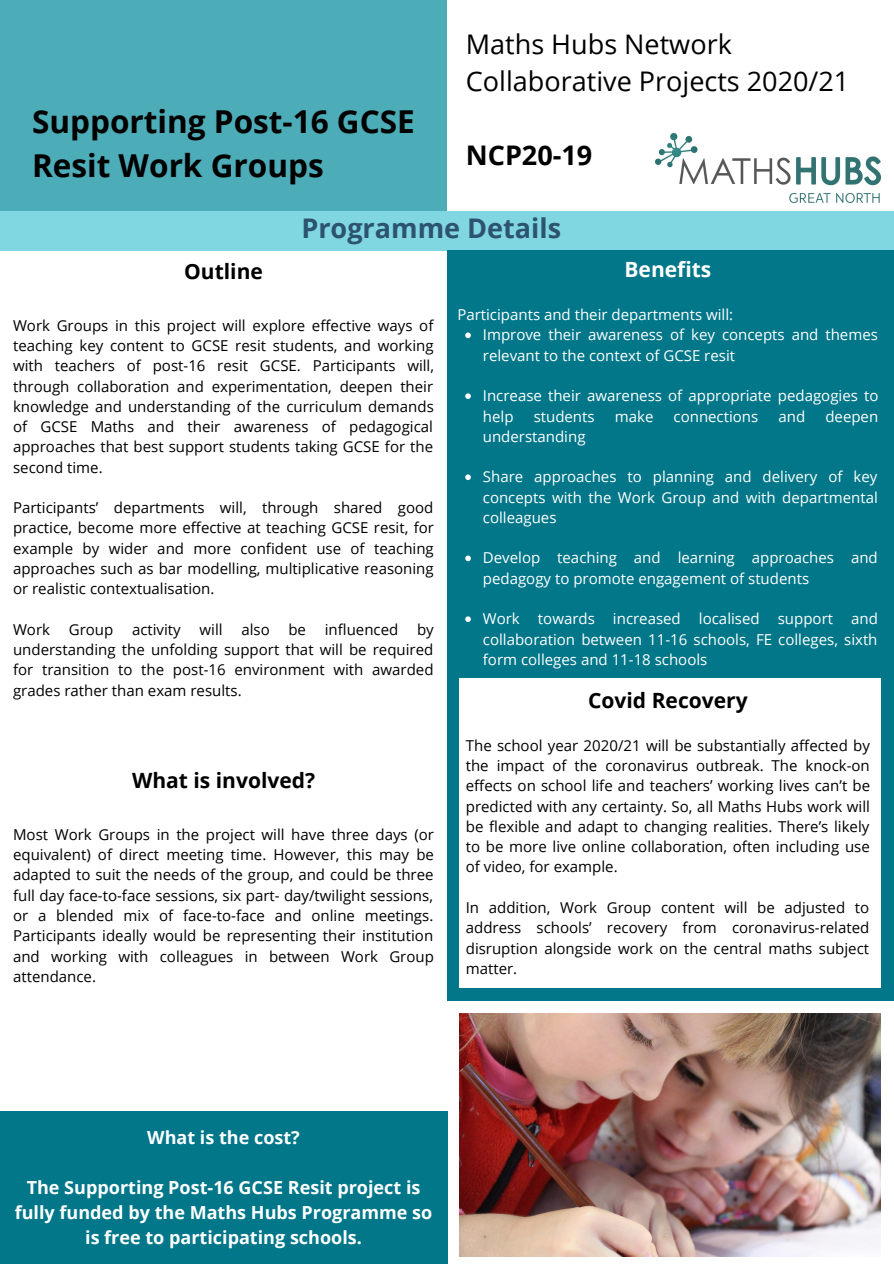
<style>
.page{position:relative;width:894px;height:1264px;background:#fff}
.page>*{position:absolute;margin:0;border:0;box-sizing:border-box;transform-origin:0 0}
.t1{font:700 31.5px/44px "Open Sans";color:#000}
.t2{font:27px/37.2px "Open Sans";color:#000}
.t3{font:700 27px "Open Sans";color:#2c5371}
.t4{font:700 27px "Open Sans";color:#000}
.t5{font:700 21px "Open Sans";color:#000}
.t6{font:700 21px "Open Sans";color:#fff}
.t7{font:700 18px/24.9px "Open Sans";color:#fff;text-align:center}
.t8{font:15px/20.2px "Open Sans";color:#000;text-align:justify}
.t9{font:15px/20.2px "Open Sans";color:#fff}
</style>
<div class="page">
<div style="left:0;top:0;width:446px;height:211px;background:#4cacb8"></div>
<div style="left:0;top:211px;width:893px;height:39px;background:#81d7e1"></div>
<div style="left:447px;top:250px;width:446px;height:750px;background:#017789"></div>
<img style="left:655px;top:133px;width:225px;height:70px">
<div style="left:0;top:1111px;width:447px;height:152px;background:#017789"></div>
<img style="left:459px;top:1013px;width:421px;height:243px">
<div style="left:459px;top:678px;width:421px;height:309px;background:#fff"></div>
<svg style="left:465px;top:332px;width:5px;height:6px"></svg>
<svg style="left:465px;top:393px;width:5px;height:6px"></svg>
<svg style="left:465px;top:474px;width:5px;height:6px"></svg>
<svg style="left:465px;top:555px;width:5px;height:6px"></svg>
<svg style="left:465px;top:616px;width:5px;height:6px"></svg>
<h1 class="t1" style="left:32px;top:99px;width:384px">Supporting Post-16 GCSE<br>Resit Work Groups</h1>
<h2 class="t2" style="left:465px;top:25px;width:385px">Maths Hubs Network<br>Collaborative Projects 2020/21</h2>
<h2 class="t4" style="left:465px;top:136px;width:128px">NCP20-19</h2>
<h2 class="t3" style="left:301px;top:209px;width:261px">Programme Details</h2>
<h3 class="t5" style="left:184px;top:256px;width:80px">Outline</h3>
<p class="t8" style="left:13px;top:315px;width:422px">Work Groups in this project will explore effective ways of teaching key content to GCSE resit students, and working with teachers of post-16 resit GCSE. Participants will, through collaboration and experimentation, deepen their knowledge and understanding of the curriculum demands of GCSE Maths and their awareness of pedagogical approaches that best support students taking GCSE for the second time.</p>
<p class="t8" style="left:13px;top:497px;width:422px">Participants’ departments will, through shared good practice, become more effective at teaching GCSE resit, for example by wider and more confident use of teaching approaches such as bar modelling, multiplicative reasoning or realistic contextualisation.</p>
<p class="t8" style="left:13px;top:619px;width:422px">Work Group activity will also be influenced by understanding the unfolding support that will be required for transition to the post-16 environment with awarded grades rather than exam results.</p>
<h3 class="t5" style="left:132px;top:765px;width:184px">What is involved?</h3>
<p class="t8" style="left:13px;top:824px;width:422px">Most Work Groups in the project will have three days (or equivalent) of direct meeting time. However, this may be adapted to suit the needs of the group, and could be three full day face-to-face sessions, six part- day/twilight sessions, or a blended mix of face-to-face and online meetings.<br>Participants ideally would be representing their institution and working with colleagues in between Work Group attendance.</p>
<h3 class="t6" style="left:624px;top:255px;width:88px">Benefits</h3>
<p class="t9" style="left:457px;top:304px;width:277px">Participants and their departments will:</p>
<p class="t9" style="left:482px;top:324px;width:396px">Improve their awareness of key concepts and themes relevant to the context of GCSE resit</p>
<p class="t9" style="left:482px;top:385px;width:397px">Increase their awareness of appropriate pedagogies to help</p>
<p class="t9" style="left:533px;top:405px;width:62px">students</p>
<p class="t9" style="left:614px;top:405px;width:40px">make</p>
<p class="t9" style="left:673px;top:405px;width:86px">connections</p>
<p class="t9" style="left:778px;top:405px;width:28px">and</p>
<p class="t9" style="left:825px;top:405px;width:54px">deepen</p>
<p class="t9" style="left:482px;top:426px;width:104px">understanding</p>
<p class="t9" style="left:482px;top:466px;width:396px;text-align:justify">Share approaches to planning and delivery of key concepts with the Work Group and with departmental colleagues</p>
<p class="t9" style="left:482px;top:547px;width:396px">Develop teaching and learning approaches and pedagogy to promote engagement of students</p>
<p class="t9" style="left:482px;top:608px;width:396px;text-align:justify">Work towards increased localised support and collaboration between 11-16 schools, FE colleges, sixth form colleges and 11-18 schools</p>
<h3 class="t5" style="left:588px;top:685px;width:161px">Covid Recovery</h3>
<p class="t8" style="left:465px;top:734px;width:406px">The school year 2020/21 will be substantially affected by the impact of the coronavirus outbreak. The knock-on effects on school life and teachers’ working lives can’t be predicted with any certainty. So, all Maths Hubs work will be flexible and adapt to changing realities. There’s likely to be more live online collaboration, often including use of video, for example.</p>
<p class="t8" style="left:465px;top:897px;width:405px">In addition, Work Group content will be adjusted to address schools’ recovery from coronavirus-related disruption alongside work on the central maths subject matter.</p>
<p class="t7" style="left:147px;top:1124px;width:154px">What is the cost?</p>
<p class="t7" style="left:15px;top:1174px;width:419px">The Supporting Post-16 GCSE Resit project is fully funded by the Maths Hubs Programme so is free to participating schools.</p>
</div>
